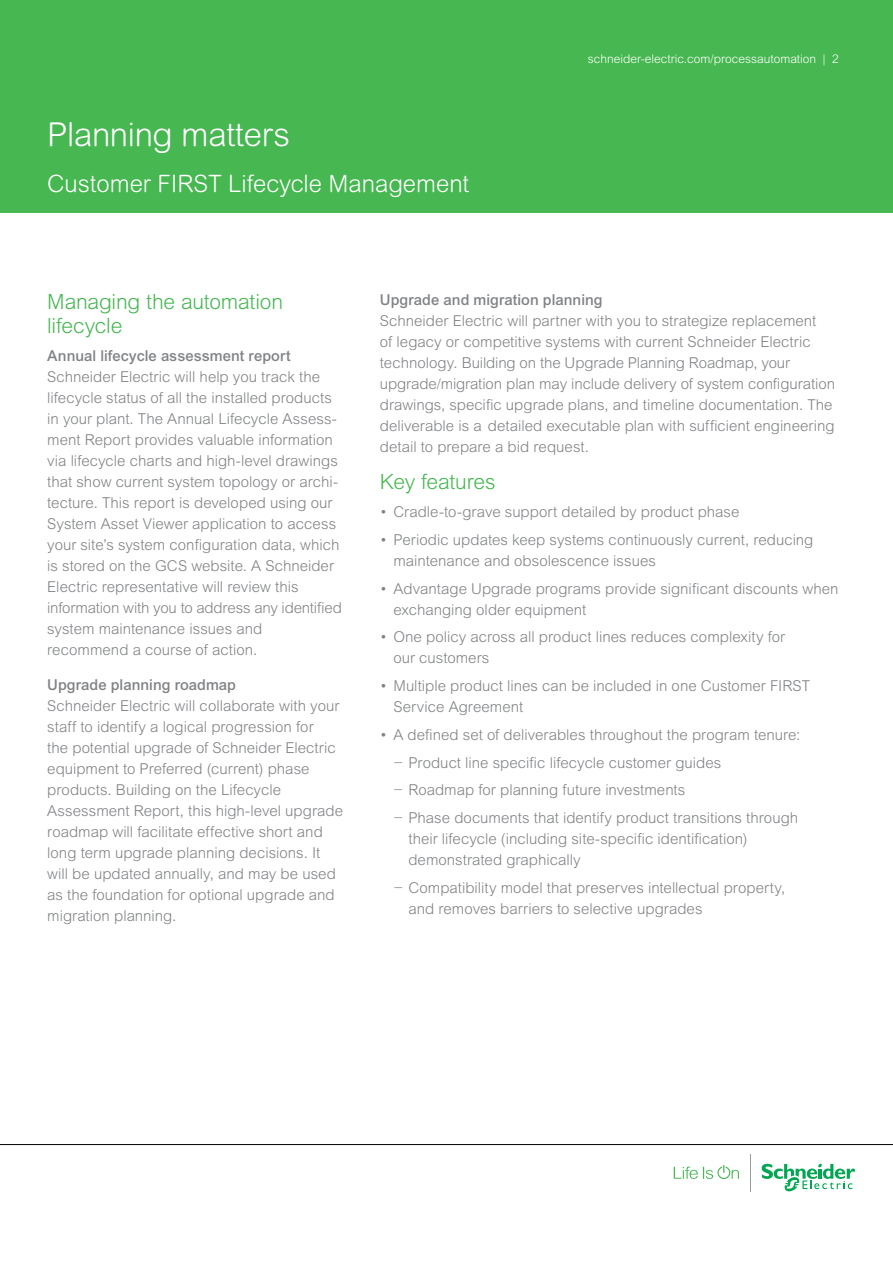
<style>
.page{position:relative;width:893px;height:1263px;background:#fff}
.page>*{position:absolute;margin:0;border:0;box-sizing:border-box;transform-origin:0 0}
.t1{font:300 33px "Arial Rounded MT Pro";letter-spacing:-.01em;color:#fff}
.t2{font:300 24px "Arial Rounded MT Pro";color:#fff}
.t3{font:300 21px/24px "Arial MT Std";letter-spacing:-.01em;color:#46b751}
.t4{font:300 15px/21px "Arial MT Std";color:#808285}
.t5{font:500 15px "Arial MT Std";letter-spacing:.005em;color:#808285}
.t6{font:300 12px "Arial MT Std";color:#fff}
</style>
<div class="page">
<div style="left:0;top:0;width:893px;height:213px;background:#46b751"></div>
<hr style="left:0;top:1144px;width:893px;height:1px;background:#000">
<svg style="left:674px;top:1165px;width:65px;height:14px"></svg>
<svg style="left:762px;top:1163px;width:93px;height:29px"></svg>
<hr style="left:750px;top:1154px;width:1px;height:38px;background:#979fa4">
<h1 class="t1" style="left:47px;top:115px;width:244px">Planning matters</h1>
<h2 class="t2" style="left:47px;top:169px;width:424px">Customer FIRST Lifecycle Management</h2>
<p class="t6" style="left:588px;top:52px;width:253px">schneider-electric.com/processautomation | 2</p>
<h3 class="t3" style="left:47px;top:290px;width:237px">Managing the automation lifecycle</h3>
<p class="t5" style="left:47px;top:347px;width:245px">Annual lifecycle assessment report</p>
<p class="t4" style="left:47px;top:366px;width:296px">Schneider Electric will help you track the lifecycle status of all the installed products in your plant. The Annual Lifecycle Assess&shy;ment Report provides valuable information via lifecycle charts and high-level drawings that show current system topology or archi&shy;tecture. This report is developed using our System Asset Viewer application to access your site’s system configuration data, which is stored on the GCS website. A Schneider Electric representative will review this information with you to address any identified system maintenance issues and recommend a course of action.</p>
<p class="t5" style="left:47px;top:675px;width:190px">Upgrade planning roadmap</p>
<p class="t4" style="left:47px;top:695px;width:297px">Schneider Electric will collaborate with your staff to identify a logical progression for<br>the potential upgrade of Schneider Electric equipment to Preferred (current) phase products. Building on the Lifecycle Assessment Report, this high-level upgrade roadmap will facilitate effective short and long term upgrade planning decisions. It will be updated annually, and may be used as the foundation for optional upgrade and migration planning.</p>
<p class="t5" style="left:380px;top:291px;width:224px">Upgrade and migration planning</p>
<p class="t4" style="left:380px;top:310px;width:457px">Schneider Electric will partner with you to strategize replacement<br>of legacy or competitive systems with current Schneider Electric technology. Building on the Upgrade Planning Roadmap, your upgrade/migration plan may include delivery of system configuration drawings, specific upgrade plans, and timeline documentation. The deliverable is a detailed executable plan with sufficient engineering detail to prepare a bid request.</p>
<h3 class="t3" style="left:380px;top:470px;width:117px">Key features</h3>
<p class="t4" style="left:380px;top:501px;width:361px">• Cradle-to-grave support detailed by product phase</p>
<p class="t4" style="left:393px;top:529px;width:422px;text-indent:-14px">• Periodic updates keep systems continuously current, reducing maintenance and obsolescence issues</p>
<p class="t4" style="left:393px;top:578px;width:447px;text-indent:-14px">• Advantage Upgrade programs provide significant discounts when exchanging older equipment</p>
<p class="t4" style="left:393px;top:627px;width:393px;text-indent:-14px">• One policy across all product lines reduces complexity for our customers</p>
<p class="t4" style="left:393px;top:675px;width:418px;text-indent:-14px">• Multiple product lines can be included in one Customer FIRST<br>Service Agreement</p>
<p class="t4" style="left:393px;top:721px;width:408px;line-height:27.8px;text-indent:-14px">• A defined set of deliverables throughout the program tenure: − Product line specific lifecycle customer guides<br>− Roadmap for planning future investments<br>− Phase documents that identify product transitions through</p>
<p class="t4" style="left:408px;top:828px;width:341px">their lifecycle (including site-specific identification) demonstrated graphically</p>
<p class="t4" style="left:408px;top:877px;width:378px;text-indent:-15px">− Compatibility model that preserves intellectual property, and removes barriers to selective upgrades</p>
</div>
